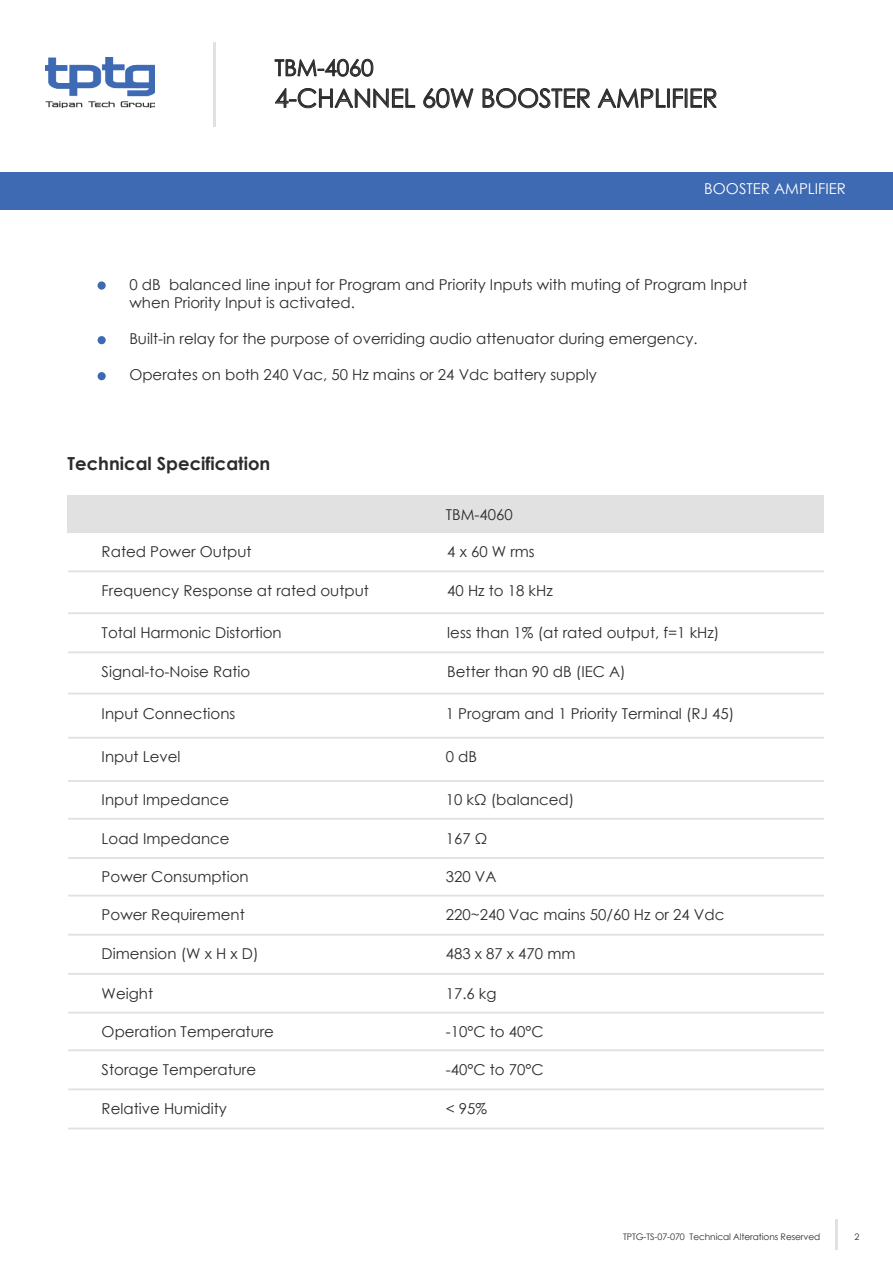
<style>
.page{position:relative;width:893px;height:1263px;background:#fff}
.page>*{position:absolute;margin:0;border:0;box-sizing:border-box;transform-origin:0 0}
.t1{font:25.5px "Century Gothic";letter-spacing:-.01em;color:#2b2c2c}
.t2{font:22.5px "Century Gothic";letter-spacing:-.01em;color:#2b2c2c}
.t3{font:700 18px "Century Gothic";color:#2b2c2c}
.t4{font:15px/18px "Century Gothic";color:#2b2c2c}
.t5{font:15px "Century Gothic";color:#fff}
.t6{font:9px "Century Gothic";letter-spacing:-.01em;color:#2b2c2c}
</style>
<div class="page">
<img style="left:45px;top:58px;width:110px;height:49px">
<hr style="left:213px;top:43px;width:3px;height:84px;background:#e0e1e0">
<svg style="left:275px;top:59px;width:98px;height:18px"></svg>
<svg style="left:275px;top:88px;width:140px;height:20px"></svg>
<svg style="left:423px;top:88px;width:51px;height:20px"></svg>
<svg style="left:483px;top:88px;width:107px;height:20px"></svg>
<svg style="left:597px;top:89px;width:69px;height:19px"></svg>
<div style="left:667px;top:89px;width:3px;height:19px;border:1px solid #2a2b2b"></div>
<svg style="left:673px;top:89px;width:44px;height:19px"></svg>
<hr style="left:835px;top:1219px;width:3px;height:31px;background:#e0e1e0">
<div style="left:0;top:172px;width:893px;height:37px;background:#3e6ab4"></div>
<div style="left:68px;top:495px;width:756px;height:38px;background:#e0e1e0"></div>
<hr style="left:68px;top:612px;width:756px;height:2px;background:#e0e1e0">
<hr style="left:68px;top:651px;width:756px;height:2px;background:#e0e1e0">
<hr style="left:68px;top:818px;width:756px;height:2px;background:#e0e1e0">
<hr style="left:68px;top:857px;width:756px;height:2px;background:#e0e1e0">
<hr style="left:68px;top:895px;width:756px;height:1px;background:#e0e1e0">
<hr style="left:68px;top:934px;width:756px;height:2px;background:#e0e1e0">
<hr style="left:68px;top:737px;width:756px;height:2px;background:#e0e1e0">
<hr style="left:68px;top:780px;width:756px;height:2px;background:#e0e1e0">
<hr style="left:68px;top:973px;width:756px;height:2px;background:#e0e1e0">
<hr style="left:68px;top:570px;width:756px;height:2px;background:#e0e1e0">
<hr style="left:68px;top:693px;width:756px;height:1px;background:#e0e1e0">
<hr style="left:68px;top:1012px;width:756px;height:1px;background:#e0e1e0">
<hr style="left:68px;top:1049px;width:756px;height:2px;background:#e0e1e0">
<hr style="left:68px;top:1088px;width:756px;height:2px;background:#e0e1e0">
<hr style="left:68px;top:1127px;width:756px;height:2px;background:#e0e1e0">
<div style="left:98px;top:281px;width:8px;height:9px;background:#3e6ab4;border-radius:50%"></div>
<div style="left:98px;top:336px;width:8px;height:8px;background:#3e6ab4;border-radius:50%"></div>
<div style="left:98px;top:372px;width:8px;height:8px;background:#3e6ab4;border-radius:50%"></div>
<h2 class="t2" style="left:275px;top:52px;width:100px">TBM-4060</h2>
<h1 class="t1" style="left:275px;top:80px;width:444px">4-CHANNEL 60W BOOSTER AMPLIFIER</h1>
<p class="t5" style="left:704px;top:179px;width:143px">BOOSTER AMPLIFIER</p>
<p class="t4" style="left:129px;top:275px;width:620px">0 dB balanced line input for Program and Priority Inputs with muting of Program Input when Priority Input is activated.</p>
<p class="t4" style="left:129px;top:329px;width:570px">Built-in relay for the purpose of overriding audio attenuator during emergency.</p>
<p class="t4" style="left:129px;top:365px;width:469px">Operates on both 240 Vac, 50 Hz mains or 24 Vdc battery supply</p>
<p class="t3" style="left:68px;top:449px;width:204px">Technical Specification</p>
<p class="t4" style="left:446px;top:505px;width:69px">TBM-4060</p>
<p class="t4" style="left:102px;top:542px;width:151px">Rated Power Output</p>
<p class="t4" style="left:447px;top:542px;width:89px">4 x 60 W rms</p>
<p class="t4" style="left:102px;top:581px;width:269px">Frequency Response at rated output</p>
<p class="t4" style="left:102px;top:623px;width:182px">Total Harmonic Distortion</p>
<p class="t4" style="left:102px;top:662px;width:150px">Signal-to-Noise Ratio</p>
<p class="t4" style="left:102px;top:705px;width:135px">Input Connections</p>
<p class="t4" style="left:447px;top:581px;width:107px">40 Hz to 18 kHz</p>
<p class="t4" style="left:447px;top:623px;width:274px">less than 1% (at rated output, f=1 kHz)</p>
<p class="t4" style="left:447px;top:662px;width:180px">Better than 90 dB (IEC A)</p>
<p class="t4" style="left:446px;top:705px;width:290px">1 Program and 1 Priority Terminal (RJ 45)</p>
<p class="t4" style="left:102px;top:747px;width:80px">Input Level</p>
<p class="t4" style="left:446px;top:747px;width:33px">0 dB</p>
<p class="t4" style="left:102px;top:791px;width:129px">Input Impedance</p>
<p class="t4" style="left:446px;top:791px;width:130px">10 kΩ (balanced)</p>
<p class="t4" style="left:102px;top:829px;width:129px">Load Impedance</p>
<p class="t4" style="left:102px;top:868px;width:149px">Power Consumption</p>
<p class="t4" style="left:102px;top:905px;width:145px">Power Requirement</p>
<p class="t4" style="left:102px;top:944px;width:158px">Dimension (W x H x D)</p>
<p class="t4" style="left:102px;top:984px;width:53px">Weight</p>
<p class="t4" style="left:102px;top:1022px;width:174px">Operation Temperature</p>
<p class="t4" style="left:102px;top:1060px;width:156px">Storage Temperature</p>
<p class="t4" style="left:102px;top:1099px;width:127px">Relative Humidity</p>
<p class="t4" style="left:446px;top:829px;width:43px">167 Ω</p>
<p class="t4" style="left:446px;top:868px;width:52px">320 VA</p>
<p class="t4" style="left:446px;top:905px;width:280px">220~240 Vac mains 50/60 Hz or 24 Vdc</p>
<p class="t4" style="left:446px;top:944px;width:131px">483 x 87 x 470 mm</p>
<p class="t4" style="left:446px;top:984px;width:52px">17.6 kg</p>
<p class="t4" style="left:446px;top:1022px;width:99px">-10°C to 40°C</p>
<p class="t4" style="left:446px;top:1060px;width:99px">-40°C to 70°C</p>
<p class="t4" style="left:446px;top:1099px;width:43px">&lt; 95%</p>
<p class="t6" style="left:623px;top:1230px;width:199px">TPTG-TS-07-070 Technical Alterations Reserved</p>
<p class="t6" style="left:854px;top:1230px;width:6px">2</p>
</div>
